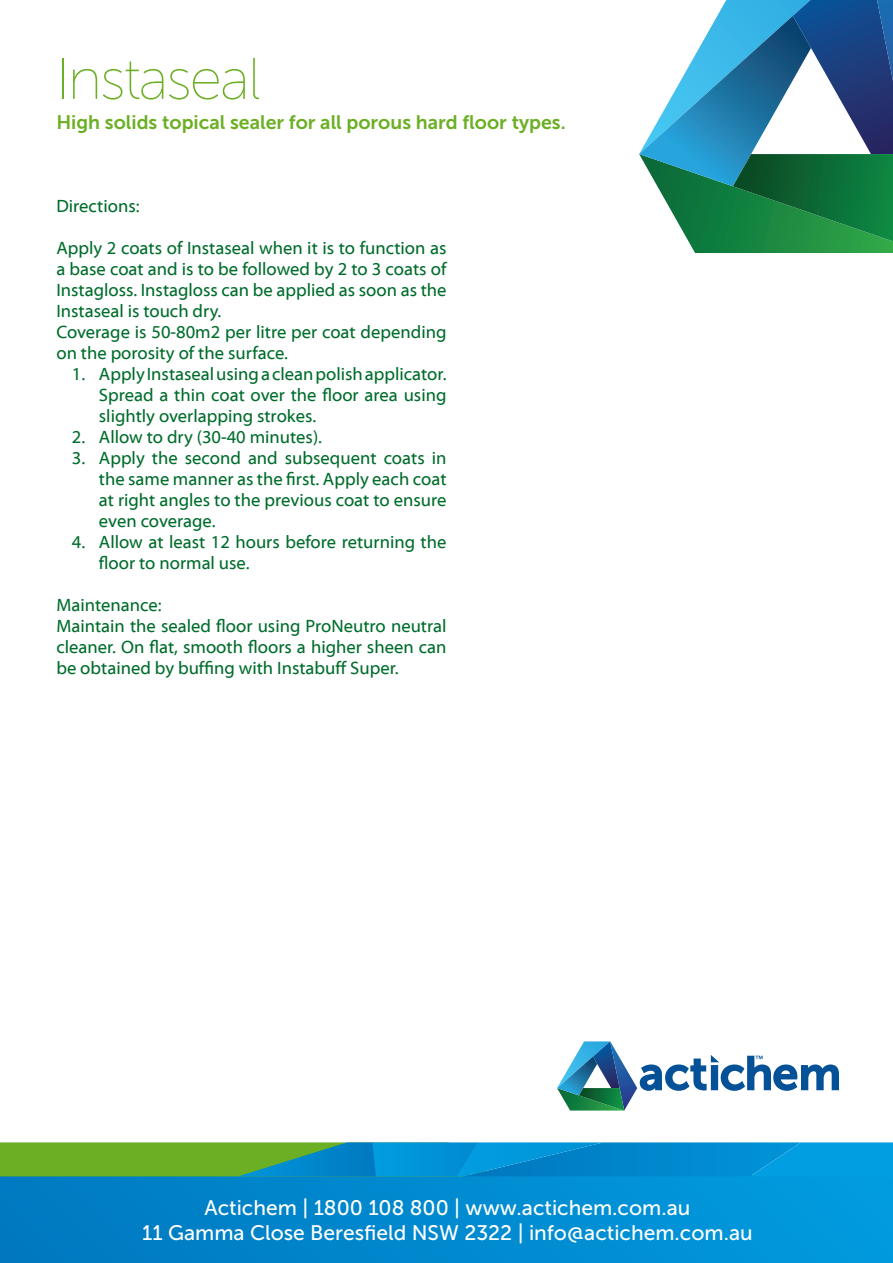
<style>
.page{position:relative;width:893px;height:1263px;background:#fff}
.page>*{position:absolute;margin:0;border:0;box-sizing:border-box;transform-origin:0 0}
.t1{font:300 58.5px "Museo Sans Display";color:#6baf24}
.t2{font:21px "Museo Sans 500";color:#fff}
.t3{font:19.5px "Museo Sans 700";color:#6baf24}
.t4{font:18px/21px "Myriad Web Pro";color:#006d2c;text-align:justify}
</style>
<div class="page">
<div style="left:0;top:1176px;width:893px;height:87px;background:linear-gradient(to right,#0079c0,#019bde)"></div>
<svg style="left:639px;top:0;width:254px;height:253px"></svg>
<svg style="left:557px;top:1041px;width:282px;height:69px"></svg>
<svg style="left:0;top:1142px;width:893px;height:34px"></svg>
<p class="t1" style="left:56px;top:48px;width:205px">Instaseal</p>
<p class="t3" style="left:56px;top:111px;width:511px">High solids topical sealer for all porous hard floor types.</p>
<p class="t4" style="left:56px;top:196px;width:85px">Directions:</p>
<p class="t4" style="left:56px;top:238px;width:392px">Apply 2 coats of Instaseal when it is to function as a base coat and is to be followed by 2 to 3 coats of Instagloss. Instagloss can be applied as soon as the Instaseal is touch dry.</p>
<p class="t4" style="left:56px;top:322px;width:392px">Coverage is 50-80m2 per litre per coat depending on the porosity of the surface.</p>
<p class="t4" style="left:99px;top:364px;width:349px;text-indent:-27px">1. Apply Instaseal using a clean polish applicator.<br>Spread a thin coat over the floor area using slightly overlapping strokes.</p>
<p class="t4" style="left:72px;top:427px;width:252px">2. Allow to dry (30-40 minutes).</p>
<p class="t4" style="left:99px;top:448px;width:349px;text-indent:-27px">3. Apply the second and subsequent coats in the same manner as the first. Apply each coat at right angles to the previous coat to ensure even coverage.</p>
<p class="t4" style="left:99px;top:532px;width:349px;text-indent:-27px">4. Allow at least 12 hours before returning the floor to normal use.</p>
<p class="t4" style="left:56px;top:595px;width:107px">Maintenance:</p>
<p class="t4" style="left:56px;top:616px;width:392px">Maintain the sealed floor using ProNeutro neutral cleaner. On flat, smooth floors a higher sheen can be obtained by buffing with Instabuff Super.</p>
<p class="t2" style="left:204px;top:1196px;width:487px">Actichem | 1800 108 800 | www.actichem.com.au</p>
<p class="t2" style="left:142px;top:1221px;width:612px">11 Gamma Close Beresfield NSW 2322 | info@actichem.com.au</p>
</div>
